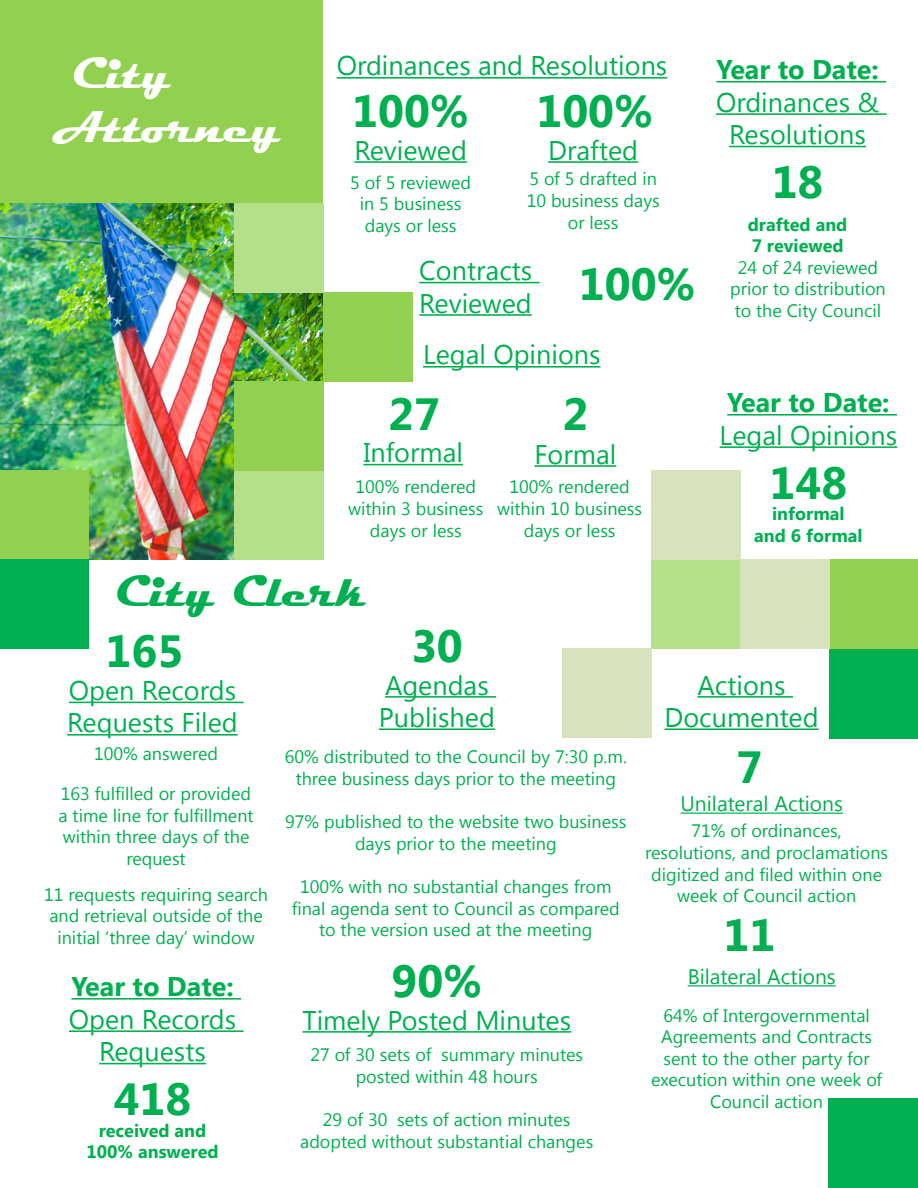
<style>
.page{position:relative;width:918px;height:1188px;background:#fff}
.page>*{position:absolute;margin:0;border:0;box-sizing:border-box;transform-origin:0 0}
.t1{font:700 45px "Segoe UI";color:#00b050}
.t2{font:700 45px/54px "Magneto";color:#fff}
.t3{font:700 45px "Magneto";color:#00b050}
.t4{font:27px/32.4px "Segoe UI";color:#00b050}
.t5{font:21px "Segoe UI";color:#00b050}
.t6{font:18px/21.6px "Segoe UI";color:#00b050;text-align:center}
.t7{font:700 18px/21.6px "Segoe UI";color:#00b050;text-align:center}
.s1{font-weight:700}
</style>
<div class="page">
<div style="left:0;top:0;width:323px;height:243px;background:#92d050"></div>
<img style="left:0;top:203px;width:323px;height:357px">
<div style="left:234px;top:471px;width:89px;height:89px;background:#b6df89"></div>
<div style="left:0;top:471px;width:89px;height:89px;background:#92d050"></div>
<div style="left:0;top:560px;width:89px;height:89px;background:#00b050"></div>
<div style="left:323px;top:292px;width:89px;height:89px;background:#92d050"></div>
<div style="left:234px;top:381px;width:89px;height:90px;background:#92d050"></div>
<hr style="left:337px;top:77px;width:330px;height:2px;background:#00b050">
<hr style="left:354px;top:161px;width:113px;height:2px;background:#00b050">
<hr style="left:548px;top:161px;width:90px;height:2px;background:#00b050">
<hr style="left:419px;top:282px;width:121px;height:1px;background:#00b050">
<hr style="left:419px;top:314px;width:113px;height:2px;background:#00b050">
<hr style="left:423px;top:366px;width:178px;height:2px;background:#00b050">
<hr style="left:363px;top:464px;width:100px;height:1px;background:#00b050">
<hr style="left:534px;top:465px;width:82px;height:2px;background:#00b050">
<div style="left:234px;top:203px;width:89px;height:89px;background:#b6df89"></div>
<hr style="left:69px;top:702px;width:175px;height:1px;background:#00b050">
<hr style="left:67px;top:734px;width:171px;height:2px;background:#00b050">
<hr style="left:71px;top:998px;width:170px;height:2px;background:#00b050">
<hr style="left:69px;top:1030px;width:175px;height:2px;background:#00b050">
<hr style="left:99px;top:1063px;width:107px;height:1px;background:#00b050">
<hr style="left:385px;top:696px;width:111px;height:2px;background:#00b050">
<hr style="left:379px;top:728px;width:116px;height:2px;background:#00b050">
<hr style="left:303px;top:1031px;width:268px;height:2px;background:#00b050">
<div style="left:829px;top:560px;width:89px;height:89px;background:#92d050"></div>
<hr style="left:698px;top:696px;width:95px;height:2px;background:#00b050">
<hr style="left:665px;top:728px;width:154px;height:2px;background:#00b050">
<hr style="left:681px;top:813px;width:162px;height:1px;background:#00b050">
<hr style="left:688px;top:985px;width:148px;height:2px;background:#00b050">
<div style="left:829px;top:649px;width:89px;height:89px;background:#00b050"></div>
<div style="left:651px;top:560px;width:89px;height:89px;background:#b6df89"></div>
<div style="left:562px;top:649px;width:89px;height:89px;background:#d6e3bc"></div>
<div style="left:740px;top:560px;width:89px;height:89px;background:#d6e3bc"></div>
<hr style="left:727px;top:414px;width:170px;height:2px;background:#00b050">
<hr style="left:720px;top:446px;width:177px;height:2px;background:#00b050">
<hr style="left:716px;top:81px;width:170px;height:2px;background:#00b050">
<hr style="left:716px;top:113px;width:171px;height:2px;background:#00b050">
<hr style="left:729px;top:146px;width:137px;height:1px;background:#00b050">
<div style="left:829px;top:1099px;width:89px;height:89px;background:#00b050"></div>
<div style="left:651px;top:471px;width:89px;height:89px;background:#d6e3bc"></div>
<p class="t2" style="left:54px;top:47px;width:229px;text-indent:18px">City<br>Attorney</p>
<p class="t4" style="left:337px;top:49px;width:332px">Ordinances and Resolutions</p>
<p class="t1" style="left:352px;top:79px;width:118px">100%</p>
<p class="t4" style="left:354px;top:133px;width:114px">Reviewed</p>
<p class="t6" style="left:350px;top:171px;width:122px">5 of 5 reviewed in 5 business days or less</p>
<p class="t4" style="left:716px;top:52px;width:165px;text-align:center"><span class="s1">Year to Date:<br></span>Ordinances &amp;<br>Resolutions</p>
<p class="t1" style="left:772px;top:150px;width:53px">18</p>
<p class="t7" style="left:748px;top:212px;width:101px;text-align:left">drafted and<br>7 reviewed</p>
<p class="t1" style="left:537px;top:79px;width:118px">100%</p>
<p class="t4" style="left:548px;top:133px;width:91px">Drafted</p>
<p class="t6" style="left:527px;top:167px;width:135px">5 of 5 drafted in<br>10 business days or less</p>
<p class="t4" style="left:419px;top:253px;width:115px">Contracts<br>Reviewed</p>
<p class="t1" style="left:579px;top:252px;width:118px">100%</p>
<p class="t6" style="left:730px;top:256px;width:157px">24 of 24 reviewed prior to distribution to the City Council</p>
<p class="t4" style="left:423px;top:337px;width:179px">Legal Opinions</p>
<p class="t1" style="left:388px;top:382px;width:53px">27</p>
<p class="t1" style="left:562px;top:382px;width:27px">2</p>
<p class="t4" style="left:363px;top:435px;width:101px">Informal</p>
<p class="t4" style="left:534px;top:437px;width:83px">Formal</p>
<p class="t6" style="left:348px;top:475px;width:137px">100% rendered within 3 business days or less</p>
<p class="t6" style="left:497px;top:475px;width:147px">100% rendered within 10 business days or less</p>
<p class="t4" style="left:720px;top:385px;width:179px"><span class="s1">Year to Date:<br></span>Legal Opinions</p>
<p class="t1" style="left:770px;top:451px;width:79px">148</p>
<p class="t7" style="left:754px;top:502px;width:110px">informal and 6 formal</p>
<p class="t3" style="left:115px;top:565px;width:252px">City Clerk</p>
<p class="t1" style="left:106px;top:619px;width:79px">165</p>
<p class="t4" style="left:67px;top:673px;width:172px">Open Records<br>Requests Filed</p>
<p class="t1" style="left:411px;top:614px;width:53px">30</p>
<p class="t4" style="left:379px;top:668px;width:118px">Agendas<br>Published</p>
<p class="t6" style="left:94px;top:743px;width:126px">100% answered</p>
<p class="t6" style="left:59px;top:782px;width:197px">163 fulfilled or provided a time line for fulfillment within three days of the request</p>
<p class="t6" style="left:44px;top:883px;width:225px">11 requests requiring search and retrieval outside of the initial ‘three day’ window</p>
<p class="t4" style="left:69px;top:969px;width:169px;text-align:center"><span class="s1">Year to Date:<br></span>Open Records<br>Requests</p>
<p class="t1" style="left:114px;top:1067px;width:79px">418</p>
<p class="t7" style="left:99px;top:1119px;width:109px">received and</p>
<p class="t7" style="left:87px;top:1140px;width:134px">100% answered</p>
<p class="t6" style="left:285px;top:745px;width:344px">60% distributed to the Council by 7:30 p.m. three business days prior to the meeting</p>
<p class="t6" style="left:285px;top:810px;width:343px">97% published to the website two business days prior to the meeting</p>
<p class="t6" style="left:292px;top:875px;width:330px">100% with no substantial changes from final agenda sent to Council as compared to the version used at the meeting</p>
<p class="t1" style="left:392px;top:949px;width:92px">90%</p>
<p class="t4" style="left:303px;top:1003px;width:270px">Timely Posted Minutes</p>
<p class="t6" style="left:310px;top:1043px;width:274px">27 of 30 sets of summary minutes posted within 48 hours</p>
<p class="t6" style="left:300px;top:1108px;width:295px">29 of 30 sets of action minutes adopted without substantial changes</p>
<p class="t4" style="left:665px;top:668px;width:156px;text-align:center">Actions<br>Documented</p>
<p class="t1" style="left:737px;top:735px;width:27px">7</p>
<p class="t5" style="left:681px;top:789px;width:164px">Unilateral Actions</p>
<p class="t6" style="left:645px;top:819px;width:245px">71% of ordinances, resolutions, and proclamations digitized and filed within one week of Council action</p>
<p class="t1" style="left:724px;top:903px;width:53px">11</p>
<p class="t5" style="left:688px;top:962px;width:150px">Bilateral Actions</p>
<p class="t6" style="left:651px;top:1004px;width:233px">64% of Intergovernmental<br>Agreements and Contracts sent to the other party for execution within one week of<br>Council action</p>
</div>
